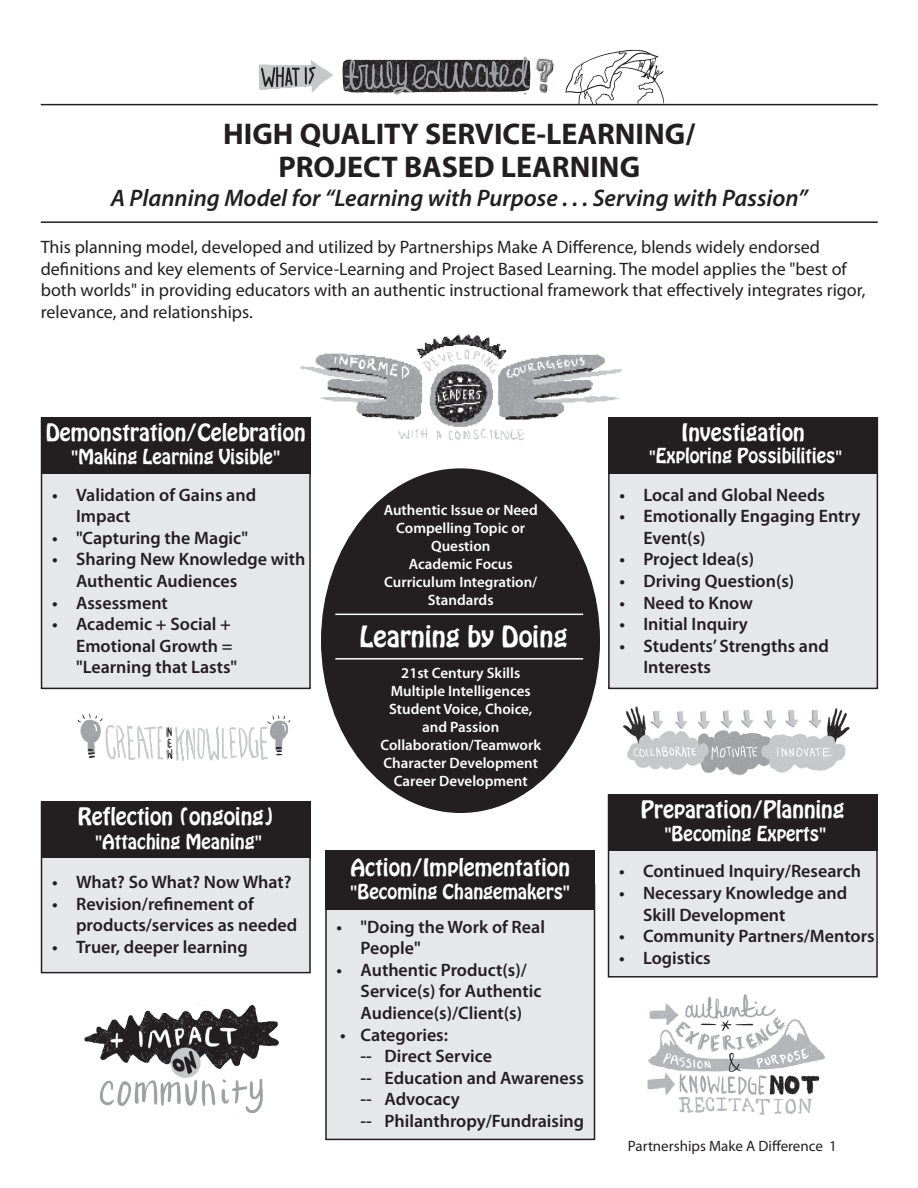
<style>
.page{position:relative;width:918px;height:1188px;background:#fff}
.page>*{position:absolute;margin:0;border:0;box-sizing:border-box;transform-origin:0 0}
.t1{font:700 30px/33px "Myriad Pro";color:#231f20;text-align:center}
.t2{font:25.5px "Bobo";color:#fff}
.t3{font:italic 600 24px "Myriad Pro";color:#231f20}
.t4{font:21px "Bobo";color:#fff}
.t5{font:600 18px/21.6px "Myriad Pro";color:#231f20}
.t6{font:18px/21.6px "Myriad Pro";color:#231f20}
.t7{font:18px "Bobo";color:#fff}
.t8{font:600 15px/18px "Myriad Pro";color:#fff;text-align:center}
.t9{font:15px "Myriad Pro";color:#231f20}
.s1{font-family:"Myriad Pro";font-weight:600;font-size:19.5px}
.s2{font-family:"Myriad Pro";font-weight:600}
</style>
<div class="page">
<div style="left:608px;top:417px;width:270px;height:272px;background:#e6e7e9;border:2px solid #231f20"></div>
<div style="left:608px;top:417px;width:270px;height:57px;background:#231f20"></div>
<div style="left:325px;top:884px;width:270px;height:256px;background:#e6e7e9;border:2px solid #231f20"></div>
<div style="left:325px;top:850px;width:270px;height:60px;background:#231f20"></div>
<div style="left:608px;top:794px;width:270px;height:184px;background:#e6e7e9;border:2px solid #231f20"></div>
<div style="left:608px;top:794px;width:270px;height:56px;background:#231f20"></div>
<div style="left:41px;top:802px;width:270px;height:171px;background:#e6e7e9;border:2px solid #231f20"></div>
<div style="left:41px;top:802px;width:270px;height:56px;background:#231f20"></div>
<div style="left:41px;top:417px;width:270px;height:272px;background:#e6e7e9;border:2px solid #231f20"></div>
<div style="left:41px;top:417px;width:270px;height:57px;background:#231f20"></div>
<img style="left:300px;top:334px;width:323px;height:106px">
<img style="left:647px;top:994px;width:178px;height:121px">
<img style="left:623px;top:706px;width:227px;height:69px">
<img style="left:77px;top:713px;width:214px;height:48px">
<img style="left:84px;top:1004px;width:195px;height:110px">
<hr style="left:41px;top:104px;width:837px;height:1px;background:#231f20">
<hr style="left:41px;top:221px;width:837px;height:2px;background:#231f20">
<img style="left:258px;top:56px;width:273px;height:39px">
<img style="left:534px;top:58px;width:20px;height:35px">
<img style="left:559px;top:49px;width:110px;height:57px">
<div style="left:322px;top:469px;width:277px;height:343px;background:#231f20;border-radius:50%"></div>
<hr style="left:335px;top:614px;width:248px;height:1px;background:#fff">
<hr style="left:335px;top:658px;width:248px;height:2px;background:#fff">
<h1 class="t1" style="left:223px;top:117px;width:473px">HIGH QUALITY SERVICE-LEARNING/<br>PROJECT BASED LEARNING</h1>
<h3 class="t3" style="left:111px;top:183px;width:698px">A Planning Model for “Learning with Purpose . . . Serving with Passion”</h3>
<p class="t6" style="left:41px;top:236px;width:826px">This planning model, developed and utilized by Partnerships Make A Difference, blends widely endorsed definitions and key elements of Service-Learning and Project Based Learning. The model applies the "best of both worlds" in providing educators with an authentic instructional framework that effectively integrates rigor, relevance, and relationships.</p>
<p class="t4" style="left:46px;top:416px;width:261px">Demonstration/Celebration</p>
<p class="t7" style="left:71px;top:443px;width:211px"><span class="s1">"</span>Making Learning Visible<span class="s1">"</span></p>
<p class="t5" style="left:76px;top:483px;width:182px;text-indent:-24px">• Validation of Gains and<br>Impact</p>
<p class="t5" style="left:52px;top:526px;width:197px">• "Capturing the Magic"</p>
<p class="t5" style="left:76px;top:548px;width:231px;text-indent:-24px">• Sharing New Knowledge with<br>Authentic Audiences</p>
<p class="t5" style="left:52px;top:591px;width:117px">• Assessment</p>
<p class="t5" style="left:76px;top:613px;width:163px;text-indent:-24px">• Academic + Social +<br>Emotional Growth = "Learning that Lasts"</p>
<p class="t4" style="left:78px;top:801px;width:197px">Reflection (ongoing)</p>
<p class="t7" style="left:95px;top:828px;width:169px"><span class="s1">"</span>Attaching Meaning<span class="s1">"</span></p>
<p class="t5" style="left:52px;top:871px;width:241px">• What? So What? Now What?</p>
<p class="t5" style="left:76px;top:892px;width:223px;text-indent:-24px">• Revision/refinement of products/services as needed</p>
<p class="t5" style="left:52px;top:935px;width:197px">• Truer, deeper learning</p>
<p class="t8" style="left:384px;top:501px;width:155px">Authentic Issue or Need<br>Compelling Topic or<br>Question<br>Academic Focus<br>Curriculum Integration/<br>Standards</p>
<h2 class="t2" style="left:359px;top:617px;width:210px">Learning by Doing</h2>
<p class="t8" style="left:381px;top:664px;width:162px">21st Century Skills<br>Multiple Intelligences<br>Student Voice, Choice, and Passion<br>Collaboration/Teamwork<br>Character Development<br>Career Development</p>
<p class="t4" style="left:351px;top:851px;width:221px">Action/Implementation</p>
<p class="t7" style="left:350px;top:878px;width:221px"><span class="s1">"</span>Becoming Changemakers<span class="s1">"</span></p>
<p class="t5" style="left:361px;top:915px;width:186px;text-indent:-24px">• "Doing the Work of Real<br>People"</p>
<p class="t5" style="left:361px;top:958px;width:182px;text-indent:-24px">• Authentic Product(s)/<br>Service(s) for Authentic<br>Audience(s)/Client(s)</p>
<p class="t5" style="left:361px;top:1023px;width:225px;text-indent:-20px">• Categories:<br>-- Direct Service<br>-- Education and Awareness -- Advocacy<br>-- Philanthropy/Fundraising</p>
<p class="t4" style="left:682px;top:416px;width:125px">Investigation</p>
<p class="t7" style="left:649px;top:442px;width:195px"><span class="s2">"</span>Exploring Possibilities<span class="s2">"</span></p>
<p class="t5" style="left:619px;top:483px;width:207px">• Local and Global Needs</p>
<p class="t5" style="left:643px;top:505px;width:218px;text-indent:-24px">• Emotionally Engaging Entry<br>Event(s)</p>
<p class="t5" style="left:619px;top:548px;width:136px">• Project Idea(s)</p>
<p class="t5" style="left:619px;top:570px;width:176px">• Driving Question(s)</p>
<p class="t5" style="left:619px;top:591px;width:135px">• Need to Know</p>
<p class="t5" style="left:619px;top:613px;width:130px">• Initial Inquiry</p>
<p class="t5" style="left:643px;top:635px;width:187px;text-indent:-24px">• Students’ Strengths and<br>Interests</p>
<p class="t4" style="left:641px;top:793px;width:205px">Preparation/Planning</p>
<p class="t7" style="left:664px;top:820px;width:163px"><span class="s1">"</span>Becoming Experts<span class="s1">"</span></p>
<p class="t5" style="left:619px;top:860px;width:244px">• Continued Inquiry/Research</p>
<p class="t5" style="left:643px;top:882px;width:206px;text-indent:-24px">• Necessary Knowledge and<br>Skill Development</p>
<p class="t5" style="left:619px;top:925px;width:257px">• Community Partners/Mentors</p>
<p class="t5" style="left:619px;top:947px;width:93px">• Logistics</p>
<p class="t9" style="left:628px;top:1136px;width:211px">Partnerships Make A Difference 1</p>
</div>
